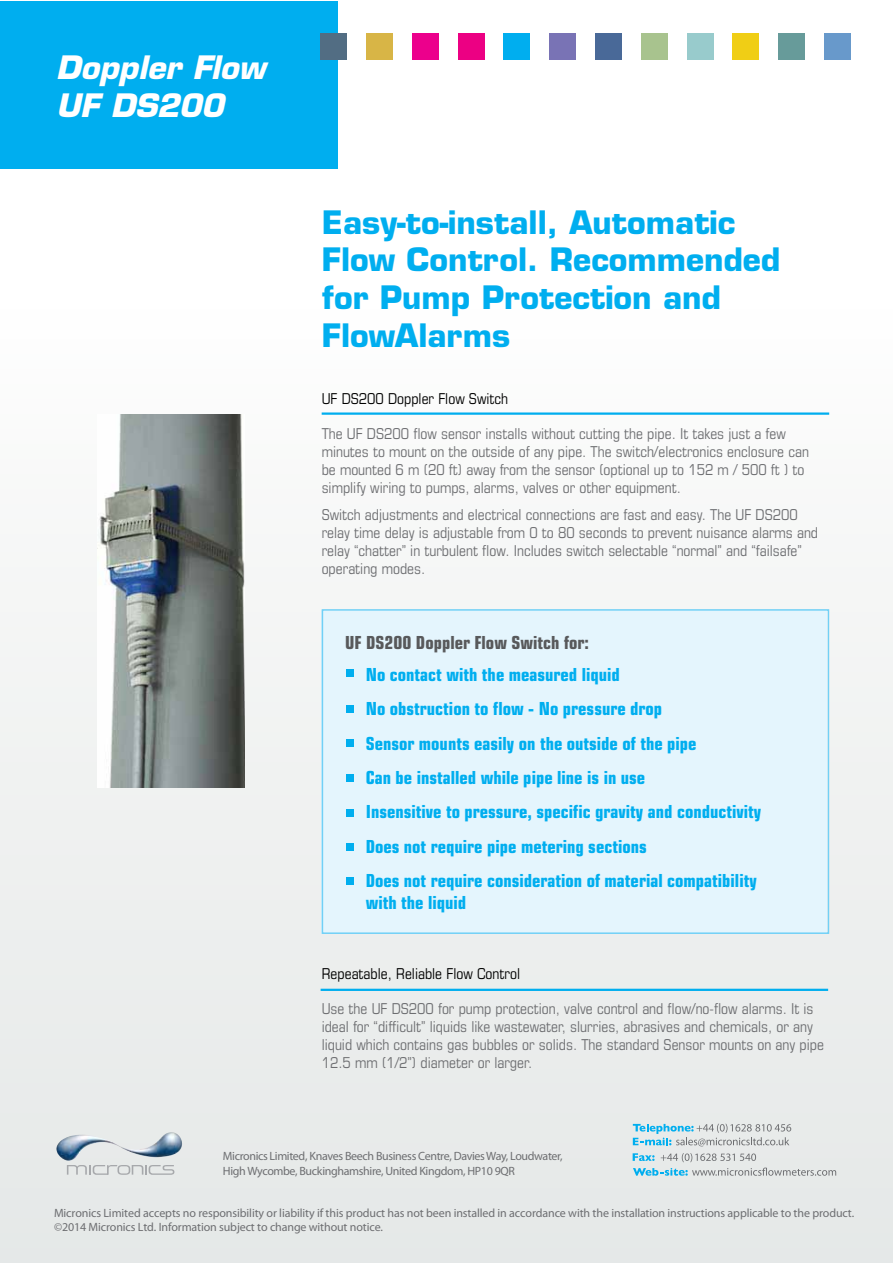
<style>
.page{position:relative;width:893px;height:1263px;background:#fff}
.page>*{position:absolute;margin:0;border:0;box-sizing:border-box;transform-origin:0 0}
.t1{font:700 31.5px/37.8px "Eurostile";color:#00aeef}
.t2{font:italic 700 31.5px/37.8px "Eurostile";letter-spacing:-.005em;color:#fff}
.t3{font:700 condensed 18px/34.3px "Eurostile";color:#00aeef}
.t4{font:700 condensed 18px "Eurostile";color:#58595b}
.t5{font:condensed 15px/18px "Eurostile";color:#6d6e71}
.t6{font:condensed 15px "Eurostile";color:#000}
.t7{font:condensed 12px/14px "Helvetica Neue";letter-spacing:-.01em;color:#6d6e71}
.t8{font:12px/14.4px "Myriad Pro";letter-spacing:-.03em;color:#6d6e71}
</style>
<div class="page">
<div style="left:0;top:0;width:893px;height:1263px;background:linear-gradient(to bottom,#fff,#e5e8e7)"></div>
<svg style="left:633px;top:1153px;width:203px;height:23px;background:#ccd9dc"></svg>
<svg style="left:633px;top:1124px;width:158px;height:22px;background:#bfd4da"></svg>
<svg style="left:67px;top:1165px;width:107px;height:10px"></svg>
<img style="left:56px;top:1133px;width:112px;height:26px">
<hr style="left:322px;top:412px;width:507px;height:3px;background:#00aeef">
<img style="left:98px;top:415px;width:146px;height:373px">
<div style="left:322px;top:610px;width:505px;height:324px;background:#e4f5fd"></div>
<div style="left:346px;top:670px;width:8px;height:7px;background:#00aeef"></div>
<div style="left:346px;top:705px;width:8px;height:7px;background:#00aeef"></div>
<div style="left:346px;top:739px;width:8px;height:8px;background:#00aeef"></div>
<div style="left:346px;top:774px;width:8px;height:7px;background:#00aeef"></div>
<div style="left:346px;top:809px;width:8px;height:7px;background:#00aeef"></div>
<div style="left:346px;top:843px;width:8px;height:7px;background:#00aeef"></div>
<div style="left:346px;top:877px;width:8px;height:7px;background:#00aeef"></div>
<div style="left:322px;top:609px;width:507px;height:325px;border:2px solid #71d0f6"></div>
<hr style="left:321px;top:989px;width:507px;height:2px;background:#00aeef">
<div style="left:1px;top:1px;width:337px;height:167px;background:#00aeef"></div>
<div style="left:412px;top:33px;width:27px;height:27px;background:#ec008c"></div>
<div style="left:458px;top:33px;width:27px;height:27px;background:#ec0083"></div>
<div style="left:503px;top:33px;width:27px;height:27px;background:#00aeef"></div>
<div style="left:549px;top:33px;width:27px;height:27px;background:#7973b5"></div>
<div style="left:595px;top:33px;width:27px;height:27px;background:#496998"></div>
<div style="left:641px;top:33px;width:27px;height:27px;background:#a8c38e"></div>
<div style="left:687px;top:33px;width:26px;height:27px;background:#98cbcc"></div>
<div style="left:732px;top:33px;width:27px;height:27px;background:#f0ce15"></div>
<div style="left:778px;top:33px;width:27px;height:27px;background:#679b9a"></div>
<div style="left:824px;top:33px;width:27px;height:27px;background:#6899cb"></div>
<div style="left:320px;top:33px;width:27px;height:27px;background:#526d83"></div>
<div style="left:366px;top:33px;width:27px;height:27px;background:#d8b546"></div>
<h1 class="t2" style="left:56px;top:49px;width:210px">Doppler Flow<br>UF DS200</h1>
<h1 class="t1" style="left:322px;top:203px;width:460px">Easy-to-install, Automatic<br>Flow Control. Recommended for Pump Protection and<br>FlowAlarms</h1>
<p class="t6" style="left:322px;top:390px;width:188px">UF DS200 Doppler Flow Switch</p>
<p class="t5" style="left:322px;top:425px;width:489px">The UF DS200 flow sensor installs without cutting the pipe. It takes just a few minutes to mount on the outside of any pipe. The switch/electronics enclosure can be mounted 6 m (20 ft) away from the sensor (optional up to 152 m / 500 ft ) to simplify wiring to pumps, alarms, valves or other equipment.</p>
<p class="t5" style="left:322px;top:505px;width:498px">Switch adjustments and electrical connections are fast and easy. The UF DS200 relay time delay is adjustable from 0 to 80 seconds to prevent nuisance alarms and relay “chatter” in turbulent flow. Includes switch selectable “normal” and “failsafe” operating modes.</p>
<p class="t4" style="left:345px;top:631px;width:245px">UF DS200 Doppler Flow Switch for:</p>
<p class="t3" style="left:366px;top:657px;width:397px">No contact with the measured liquid<br>No obstruction to flow - No pressure drop<br>Sensor mounts easily on the outside of the pipe<br>Can be installed while pipe line is in use<br>Insensitive to pressure, specific gravity and conductivity Does not require pipe metering sections<br>Does not require consideration of material compatibility</p>
<p class="t3" style="left:366px;top:885px;width:102px">with the liquid</p>
<p class="t6" style="left:322px;top:965px;width:200px">Repeatable, Reliable Flow Control</p>
<p class="t5" style="left:322px;top:1000px;width:504px">Use the UF DS200 for pump protection, valve control and flow/no-flow alarms. It is ideal for “difficult” liquids like wastewater, slurries, abrasives and chemicals, or any liquid which contains gas bubbles or solids. The standard Sensor mounts on any pipe 12.5 mm (1/2”) diameter or larger.</p>
<p class="t8" style="left:223px;top:1149px;width:341px">Micronics Limited, Knaves Beech Business Centre, Davies Way, Loudwater,<br>High Wycombe, Buckinghamshire, United Kingdom, HP10 9QR</p>
<p class="t7" style="left:54px;top:1206px;width:802px">Micronics Limited accepts no responsibility or liability if this product has not been installed in accordance with the installation instructions applicable to the product. ©2014 Micronics Ltd. Information subject to change without notice.</p>
</div>
